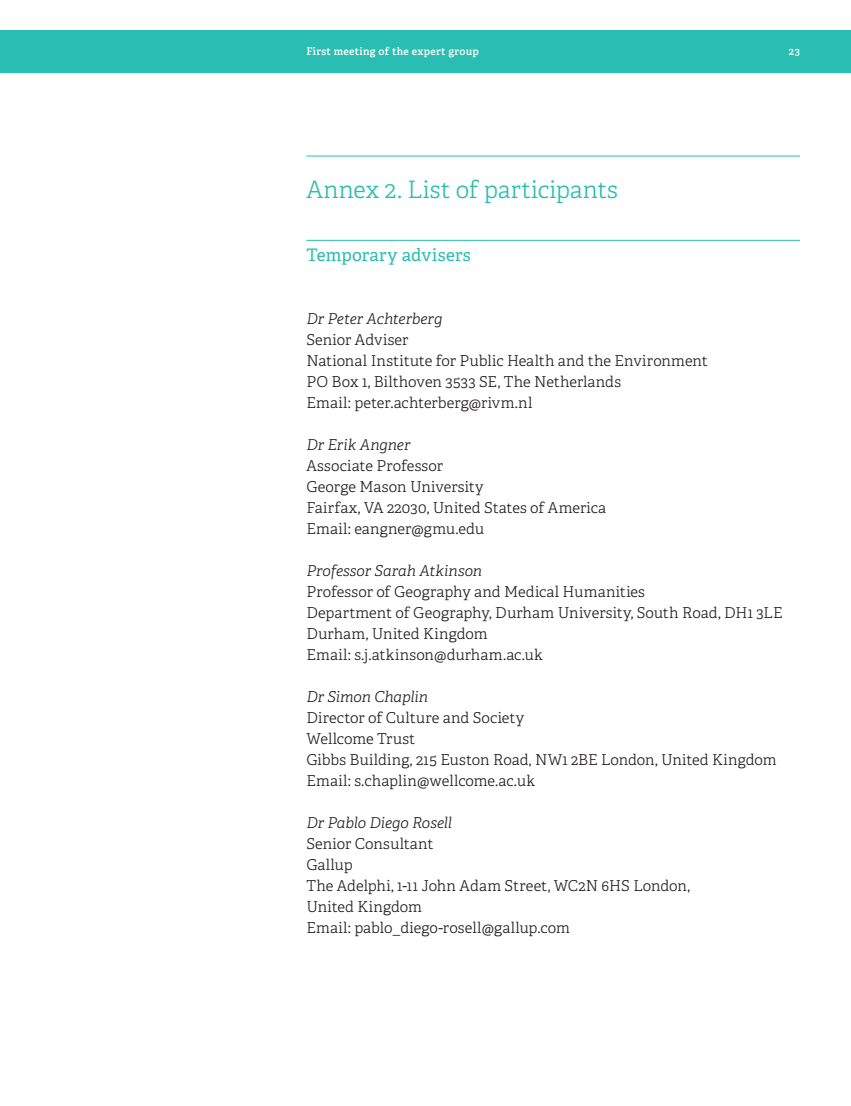
<style>
.page{position:relative;width:851px;height:1106px;background:#fff}
.page>*{position:absolute;margin:0;border:0;box-sizing:border-box;transform-origin:0 0}
.HEAD_A{font:300 24px "Adelle CYR";letter-spacing:.005em;color:#2abdb1}
.HEAD_B_prelims{font:17.25px "Adelle CYR";letter-spacing:.01em;color:#2abdb1}
.BODY_TEXT{font:300 15px/21px "Adelle CYR";letter-spacing:.005em;color:#231f20}
.BODY_TEXT-2{font:italic 300 15px "Adelle CYR";color:#231f20}
.t1{font:600 10.5px "Adelle CYR";letter-spacing:.025em;color:#fff}
</style>
<div class="page">
<div style="left:0;top:30px;width:850px;height:42px;background:#2abdb1"></div>
<hr style="left:306px;top:240px;width:493px;height:1px;background:#2abdb1">
<hr style="left:306px;top:156px;width:493px;height:1px;background:#2abdb1">
<p class="t1" style="left:306px;top:44px;width:174px">First meeting of the expert group</p>
<p class="t1" style="left:788px;top:44px;width:13px">23</p>
<p class="HEAD_A" style="left:306px;top:173px;width:313px">Annex 2. List of participants</p>
<p class="HEAD_B_prelims" style="left:306px;top:242px;width:166px">Temporary advisers</p>
<p class="BODY_TEXT-2" style="left:306px;top:308px;width:138px">Dr Peter Achterberg</p>
<p class="BODY_TEXT" style="left:306px;top:329px;width:103px">Senior Adviser</p>
<p class="BODY_TEXT" style="left:306px;top:350px;width:403px">National Institute for Public Health and the Environment</p>
<p class="BODY_TEXT" style="left:306px;top:371px;width:316px">PO Box 1, Bilthoven 3533 SE, The Netherlands</p>
<p class="BODY_TEXT" style="left:306px;top:392px;width:227px">Email: peter.achterberg@rivm.nl</p>
<p class="BODY_TEXT-2" style="left:306px;top:434px;width:106px">Dr Erik Angner</p>
<p class="BODY_TEXT" style="left:306px;top:455px;width:138px">Associate Professor</p>
<p class="BODY_TEXT" style="left:306px;top:476px;width:179px">George Mason University</p>
<p class="BODY_TEXT" style="left:306px;top:497px;width:301px">Fairfax, VA 22030, United States of America</p>
<p class="BODY_TEXT" style="left:306px;top:518px;width:179px">Email: eangner@gmu.edu</p>
<p class="BODY_TEXT-2" style="left:306px;top:560px;width:177px">Professor Sarah Atkinson</p>
<p class="BODY_TEXT" style="left:306px;top:581px;width:340px">Professor of Geography and Medical Humanities</p>
<p class="BODY_TEXT" style="left:306px;top:602px;width:477px">Department of Geography, Durham University, South Road, DH1 3LE<br>Durham, United Kingdom</p>
<p class="BODY_TEXT" style="left:306px;top:644px;width:238px">Email: s.j.atkinson@durham.ac.uk</p>
<p class="BODY_TEXT-2" style="left:306px;top:686px;width:123px">Dr Simon Chaplin</p>
<p class="BODY_TEXT" style="left:306px;top:707px;width:219px">Director of Culture and Society</p>
<p class="BODY_TEXT" style="left:306px;top:728px;width:110px">Wellcome Trust</p>
<p class="BODY_TEXT" style="left:306px;top:749px;width:472px">Gibbs Building, 215 Euston Road, NW1 2BE London, United Kingdom</p>
<p class="BODY_TEXT" style="left:306px;top:770px;width:230px">Email: s.chaplin@wellcome.ac.uk</p>
<p class="BODY_TEXT-2" style="left:306px;top:812px;width:147px">Dr Pablo Diego Rosell</p>
<p class="BODY_TEXT" style="left:306px;top:833px;width:128px">Senior Consultant</p>
<p class="BODY_TEXT" style="left:306px;top:854px;width:48px">Gallup</p>
<p class="BODY_TEXT" style="left:306px;top:875px;width:385px">The Adelphi, 1-11 John Adam Street, WC2N 6HS London,<br>United Kingdom</p>
<p class="BODY_TEXT" style="left:306px;top:917px;width:265px">Email: pablo_diego-rosell@gallup.com</p>
</div>
